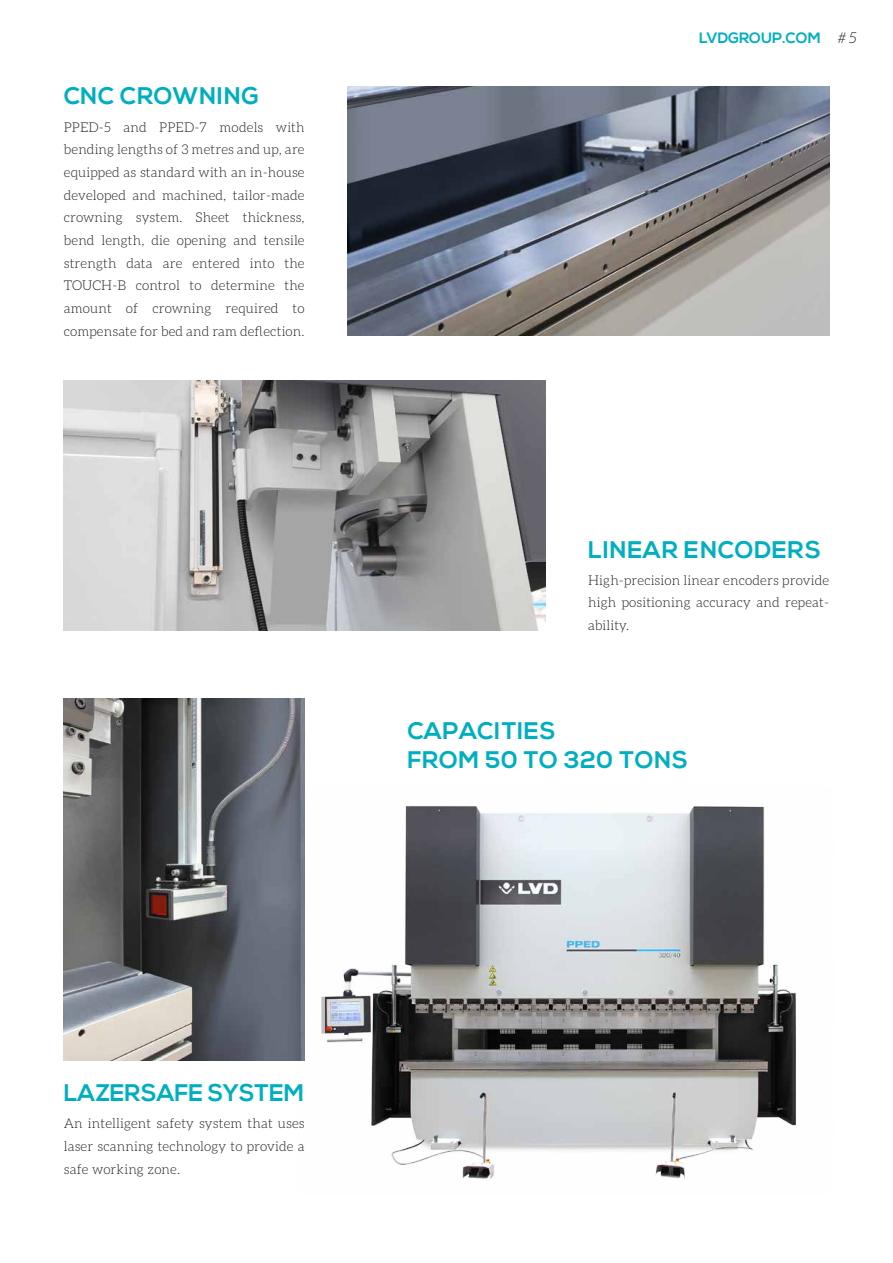
<style>
.page{position:relative;width:893px;height:1263px;background:#fff}
.page>*{position:absolute;margin:0;border:0;box-sizing:border-box;transform-origin:0 0}
.t1{font:700 24px/28.8px "Nexa";letter-spacing:.025em;color:#00afbf}
.t2{font:700 24px "Nexa";color:#00afbf}
.t3{font:700 15px "Nexa";color:#00afbf}
.t4{font:300 13.5px/22.6px "Aleo";letter-spacing:.01em;color:#1d1d1b;text-align:justify}
.s1{font-family:"Aleo";font-weight:300;font-style:italic;color:#1d1d1b}
</style>
<div class="page">
<img style="left:347px;top:86px;width:482px;height:250px">
<img style="left:64px;top:381px;width:482px;height:249px">
<img style="left:64px;top:698px;width:241px;height:362px">
<img style="left:325px;top:806px;width:471px;height:373px">
<h1 class="t1" style="left:64px;top:83px;width:197px">CNC CROWNING</h1>
<p class="t4" style="left:64px;top:116px;width:242px">PPED-5 and PPED-7 models with bending lengths of 3 metres and up, are equipped as standard with an in-house developed and machined, tailor-made crowning system. Sheet thickness, bend length, die opening and tensile strength data are entered into the TOUCH-B control to determine the amount of crowning required to compensate for bed and ram deflection.</p>
<p class="t3" style="left:699px;top:29px;width:159px">LVDGROUP.COM <span class="s1"># 5</span></p>
<h1 class="t1" style="left:588px;top:536px;width:234px">LINEAR ENCODERS</h1>
<p class="t4" style="left:588px;top:569px;width:242px">High-precision linear encoders provide high positioning accuracy and repeat&shy;ability.</p>
<h1 class="t1" style="left:407px;top:717px;width:282px">CAPACITIES<br>FROM 50 TO 320 TONS</h1>
<h1 class="t2" style="left:64px;top:1079px;width:242px">LAZERSAFE SYSTEM</h1>
<p class="t4" style="left:64px;top:1112px;width:242px">An intelligent safety system that uses laser scanning technology to provide a safe working zone.</p>
</div>
